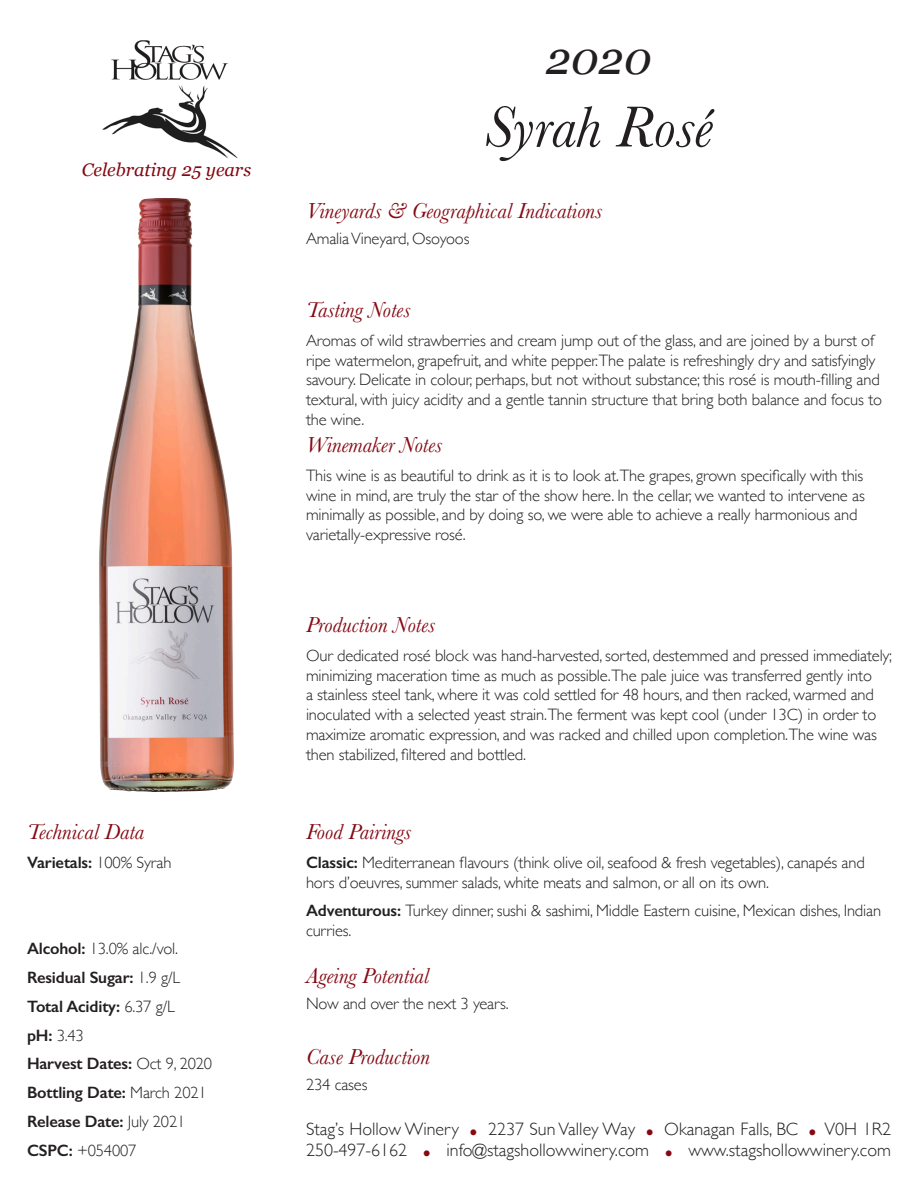
<style>
.page{position:relative;width:918px;height:1188px;background:#fff}
.page>*{position:absolute;margin:0;border:0;box-sizing:border-box;transform-origin:0 0}
.t1{font:italic 60px "Baskerville";color:#231f20}
.t2{font:italic 45px "Georgia";color:#231f20}
.t3{font:italic 22.5px "Baskerville";color:#850913}
.t4{font:italic 18.15px "Georgia";color:#850913}
.t5{font:300 18px/21.6px "Gill Sans";color:#231f20}
.t6{font:300 16.5px/19.8px "Gill Sans";letter-spacing:-.01em;color:#231f20}
.t7{font:600 16.5px "Gill Sans";letter-spacing:-.01em;color:#231f20}
.s1{font-weight:300}
.s2{font-weight:600}
.s3{font-weight:800;color:#850913}
</style>
<div class="page">
<img style="left:102px;top:40px;width:136px;height:118px">
<img style="left:99px;top:198px;width:135px;height:594px">
<p class="t4" style="left:82px;top:156px;width:171px">Celebrating 25 years</p>
<h3 class="t3" style="left:27px;top:817px;width:119px">Technical Data</h3>
<p class="t7" style="left:27px;top:852px;width:146px">Varietals: <span class="s1">100% Syrah</span></p>
<p class="t6" style="left:27px;top:938px;width:153px"><span class="s2">Alcohol:</span> 13.0% alc./vol.</p>
<p class="t7" style="left:27px;top:968px;width:155px">Residual Sugar: <span class="s1">1.9 g/L</span></p>
<p class="t7" style="left:27px;top:996px;width:149px">Total Acidity: <span class="s1">6.37 g/L</span></p>
<p class="t6" style="left:27px;top:1025px;width:58px"><span class="s2">pH:</span> 3.43</p>
<p class="t7" style="left:27px;top:1054px;width:187px">Harvest Dates: <span class="s1">Oct 9, 2020</span></p>
<p class="t7" style="left:27px;top:1083px;width:181px">Bottling Date: <span class="s1">March 2021</span></p>
<p class="t7" style="left:27px;top:1112px;width:160px">Release Date: <span class="s1">July 2021</span></p>
<p class="t6" style="left:27px;top:1140px;width:111px"><span class="s2">CSPC:</span> +054007</p>
<p class="t2" style="left:546px;top:26px;width:107px">2020</p>
<p class="t1" style="left:484px;top:87px;width:230px">Syrah Rosé</p>
<h3 class="t3" style="left:306px;top:196px;width:298px">Vineyards &amp; Geographical Indications</h3>
<p class="t6" style="left:306px;top:228px;width:165px">Amalia Vineyard, Osoyoos</p>
<h3 class="t3" style="left:306px;top:295px;width:106px">Tasting Notes</h3>
<p class="t6" style="left:306px;top:330px;width:578px">Aromas of wild strawberries and cream jump out of the glass, and are joined by a burst of ripe watermelon, grapefruit, and white pepper.The palate is refreshingly dry and satisfyingly savoury. Delicate in colour, perhaps, but not without substance; this rosé is mouth-filling and textural, with juicy acidity and a gentle tannin structure that bring both balance and focus to the wine.</p>
<h3 class="t3" style="left:306px;top:430px;width:138px">Winemaker Notes</h3>
<p class="t6" style="left:306px;top:465px;width:560px">This wine is as beautiful to drink as it is to look at.The grapes, grown specifically with this wine in mind, are truly the star of the show here. In the cellar, we wanted to intervene as minimally as possible, and by doing so, we were able to achieve a really harmonious and varietally-expressive rosé.</p>
<h3 class="t3" style="left:306px;top:610px;width:131px">Production Notes</h3>
<p class="t6" style="left:306px;top:645px;width:588px">Our dedicated rosé block was hand-harvested, sorted, destemmed and pressed immediately; minimizing maceration time as much as possible.The pale juice was transferred gently into<br>a stainless steel tank, where it was cold settled for 48 hours, and then racked, warmed and inoculated with a selected yeast strain.The ferment was kept cool (under 13C) in order to maximize aromatic expression, and was racked and chilled upon completion.The wine was then stabilized, filtered and bottled.</p>
<h3 class="t3" style="left:306px;top:817px;width:107px">Food Pairings</h3>
<p class="t6" style="left:306px;top:852px;width:560px"><span class="s2">Classic:</span> Mediterranean flavours (think olive oil, seafood &amp; fresh vegetables), canapés and hors d’oeuvres, summer salads, white meats and salmon, or all on its own.</p>
<p class="t6" style="left:306px;top:900px;width:577px"><span class="s2">Adventurous:</span> Turkey dinner, sushi &amp; sashimi, Middle Eastern cuisine, Mexican dishes, Indian curries.</p>
<h3 class="t3" style="left:306px;top:961px;width:125px">Ageing Potential</h3>
<p class="t6" style="left:306px;top:993px;width:204px">Now and over the next 3 years.</p>
<h3 class="t3" style="left:306px;top:1042px;width:126px">Case Production</h3>
<p class="t6" style="left:306px;top:1074px;width:63px">234 cases</p>
<p class="t5" style="left:306px;top:1117px;width:587px">Stag’s Hollow Winery <span class="s3">.</span> 2237 Sun Valley Way <span class="s3">.</span> Okanagan Falls, BC <span class="s3">.</span> V0H 1R2<br>250-497-6162 <span class="s3">.</span> info@stagshollowwinery.com <span class="s3">.</span> www.stagshollowwinery.com</p>
</div>
